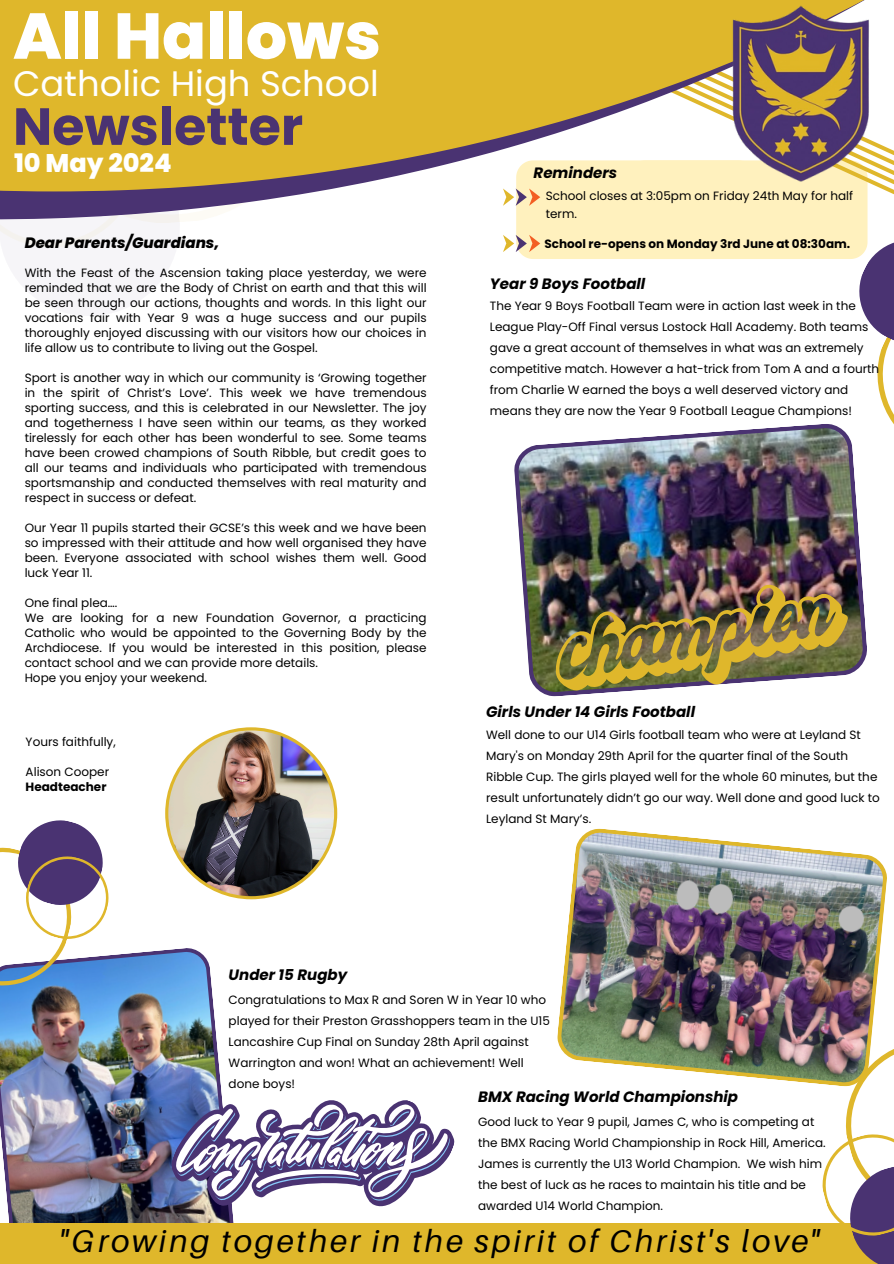
<style>
.page{position:relative;width:894px;height:1264px;background:#fff}
.page>*{position:absolute;margin:0;border:0;box-sizing:border-box;transform-origin:0 0}
.t1{font:800 64.65px "Poppins";color:#fff}
.t2{font:700 52.2px "Poppins";color:#4a3372}
.t3{font:35.4px "Poppins";color:#fff}
.t4{font:italic 31.2px "Aileron";letter-spacing:.09em;color:#000}
.t5{font:800 25.5px "Poppins";color:#fff}
.t6{font:italic 700 15px "Poppins";color:#000}
.t7{font:italic 800 15px "Poppins";color:#000}
.t8{font:12px/15px "Poppins";color:#000}
.t9{font:700 12px "Poppins";color:#000}
</style>
<div class="page">
<img style="left:0;top:948px;width:216px;height:275px">
<svg style="left:0;top:820px;width:118px;height:180px"></svg>
<div style="left:0;top:1223px;width:893px;height:40px;background:#dfb72b"></div>
<svg style="left:0;top:191px;width:320px;height:57px"></svg>
<svg style="left:0;top:0;width:726px;height:191px;background:#d9b335"></svg>
<svg style="left:822px;top:1049px;width:71px;height:214px"></svg>
<img style="left:726px;top:0;width:143px;height:30px">
<img style="left:165px;top:727px;width:172px;height:172px">
<img style="left:557px;top:828px;width:331px;height:259px">
<svg style="left:503px;top:30px;width:390px;height:393px"></svg>
<img style="left:514px;top:424px;width:353px;height:273px">
<img style="left:554px;top:574px;width:294px;height:123px">
<svg style="left:163px;top:1028px;width:53px;height:195px"></svg>
<svg style="left:167px;top:1032px;width:288px;height:191px"></svg>
<p class="t1" style="left:13px;top:-9px;width:369px">All Hallows</p>
<h1 class="t3" style="left:13px;top:59px;width:367px">Catholic High School</h1>
<h2 class="t2" style="left:13px;top:90px;width:291px">Newsletter</h2>
<h3 class="t5" style="left:14px;top:145px;width:159px">10 May 2024</h3>
<p class="t7" style="left:25px;top:232px;width:196px">Dear Parents/Guardians,</p>
<h6 class="t8" style="left:25px;top:265px;width:403px;text-align:justify">With the Feast of the Ascension taking place yesterday, we were reminded that we are the Body of Christ on earth and that this will be seen through our actions, thoughts and words. In this light our vocations fair with Year 9 was a huge success and our pupils thoroughly enjoyed discussing with our visitors how our choices in life allow us to contribute to living out the Gospel.</h6>
<p class="t8" style="left:25px;top:370px;width:403px;text-align:justify">Sport is another way in which our community is ‘Growing together in the spirit of Christ’s Love’. This week we have tremendous sporting success, and this is celebrated in our Newsletter. The joy and togetherness I have seen within our teams, as they worked tirelessly for each other has been wonderful to see. Some teams have been crowed champions of South Ribble, but credit goes to all our teams and individuals who participated with tremendous sportsmanship and conducted themselves with real maturity and respect in success or defeat.</p>
<p class="t8" style="left:25px;top:520px;width:403px;text-align:justify">Our Year 11 pupils started their GCSE’s this week and we have been so impressed with their attitude and how well organised they have been. Everyone associated with school wishes them well. Good luck Year 11.</p>
<p class="t8" style="left:25px;top:595px;width:94px">One final plea….</p>
<p class="t8" style="left:25px;top:610px;width:403px;text-align:justify">We are looking for a new Foundation Governor, a practicing Catholic who would be appointed to the Governing Body by the Archdiocese. If you would be interested in this position, please contact school and we can provide more details.</p>
<p class="t8" style="left:25px;top:670px;width:184px">Hope you enjoy your weekend.</p>
<p class="t8" style="left:26px;top:734px;width:92px">Yours faithfully,</p>
<p class="t8" style="left:26px;top:764px;width:85px">Alison Cooper</p>
<p class="t9" style="left:26px;top:778px;width:82px">Headteacher</p>
<p class="t6" style="left:533px;top:162px;width:85px">Reminders</p>
<p class="t8" style="left:545px;top:187px;width:308px;line-height:18px">School closes at 3:05pm on Friday 24th May for half term.</p>
<p class="t9" style="left:544px;top:235px;width:307px">School re-opens on Monday 3rd June at 08:30am.</p>
<p class="t6" style="left:489px;top:273px;width:157px">Year 9 Boys Football</p>
<p class="t8" style="left:489px;top:296px;width:391px;line-height:21px">The Year 9 Boys Football Team were in action last week in the League Play-Off Final versus Lostock Hall Academy. Both teams gave a great account of themselves in what was an extremely competitive match. However a hat-trick from Tom A and a fourth from Charlie W earned the boys a well deserved victory and means they are now the Year 9 Football League Champions!</p>
<p class="t6" style="left:486px;top:701px;width:210px">Girls Under 14 Girls Football</p>
<p class="t8" style="left:486px;top:724px;width:395px;line-height:21px">Well done to our U14 Girls football team who were at Leyland St Mary's on Monday 29th April for the quarter final of the South Ribble Cup. The girls played well for the whole 60 minutes, but the result unfortunately didn’t go our way. Well done and good luck to Leyland St Mary’s.</p>
<p class="t6" style="left:228px;top:963px;width:120px">Under 15 Rugby</p>
<p class="t8" style="left:228px;top:989px;width:323px;line-height:21px">Congratulations to Max R and Soren W in Year 10 who played for their Preston Grasshoppers team in the U15<br>Lancashire Cup Final on Sunday 28th April against Warrington and won! What an achievement! Well done boys!</p>
<h6 class="t6" style="left:478px;top:1086px;width:261px">BMX Racing World Championship</h6>
<p class="t8" style="left:478px;top:1111px;width:349px;line-height:21px">Good luck to Year 9 pupil, James C, who is competing at the BMX Racing World Championship in Rock Hill, America.<br>James is currently the U13 World Champion. We wish him the best of luck as he races to maintain his title and be awarded U14 World Champion.</p>
<p class="t4" style="left:60px;top:1221px;width:761px">"Growing together in the spirit of Christ's love"</p>
</div>
